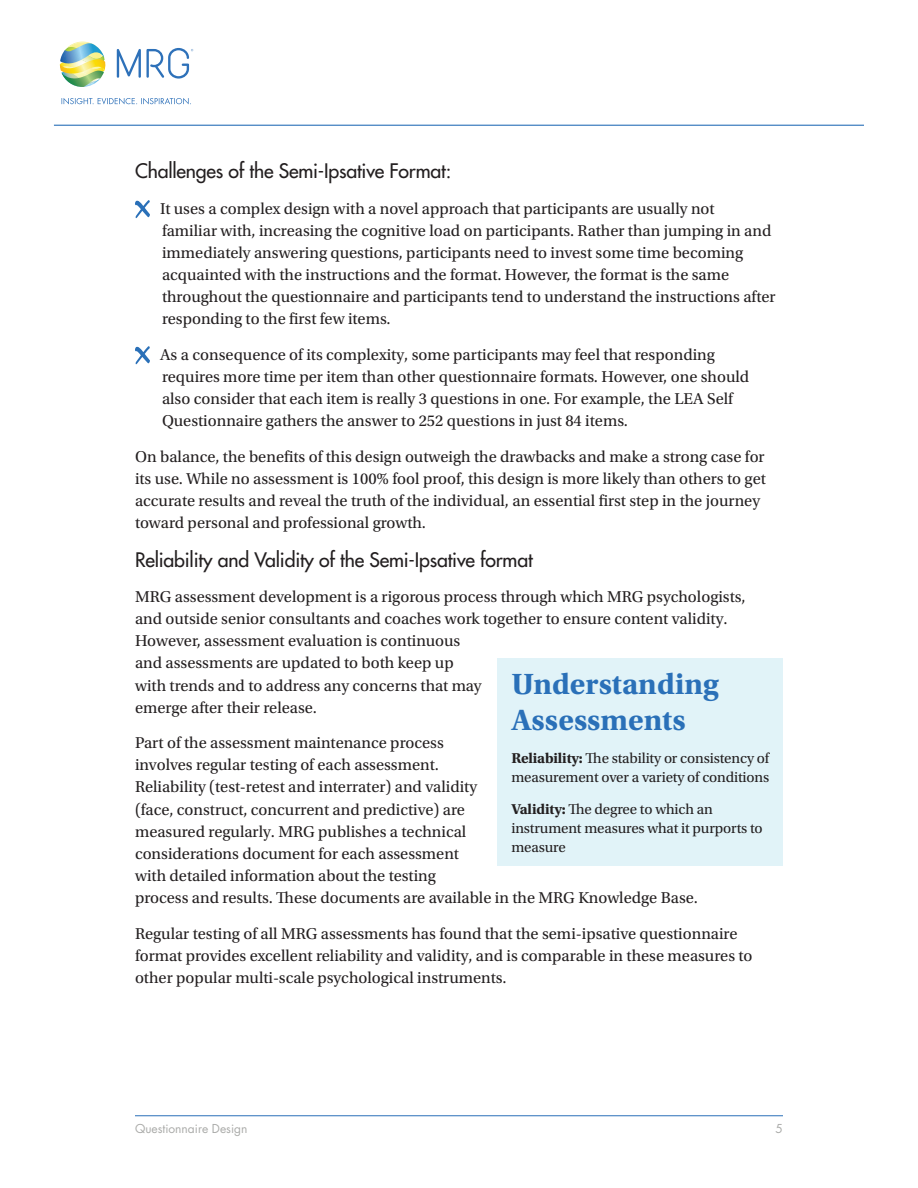
<style>
.page{position:relative;width:918px;height:1188px;background:#fff}
.page>*{position:absolute;margin:0;border:0;box-sizing:border-box;transform-origin:0 0}
.Subheads{font:700 30.75px/36px "Utopia Std";color:#2a70b8}
.Sub_Subheads{font:500 19.5px "Futura Std";letter-spacing:-.01em;color:#231f20}
.Body_Copy{font:16.5px/22px "Utopia Std";color:#231f20}
.New_X_Bullets{font:16.5px/22px "Utopia Std";color:#231f20}
.Body_Copy-2{font:15px/19px "Utopia Std";letter-spacing:-.01em;color:#231f20}
.t1{font:12px "Futura Std";color:#aaaba9}
.s1{font-weight:700}
</style>
<div class="page">
<hr style="left:135px;top:1115px;width:648px;height:1px;background:#2a70b8">
<svg style="left:60px;top:42px;width:45px;height:45px"></svg>
<svg style="left:117px;top:48px;width:76px;height:31px"></svg>
<svg style="left:62px;top:98px;width:129px;height:6px"></svg>
<hr style="left:54px;top:125px;width:810px;height:1px;background:#2a70b8">
<svg style="left:135px;top:200px;width:15px;height:19px"></svg>
<svg style="left:135px;top:346px;width:15px;height:19px"></svg>
<div style="left:498px;top:658px;width:285px;height:208px;background:#e1f3f8"></div>
<p class="Sub_Subheads" style="left:135px;top:159px;width:318px">Challenges of the Semi-Ipsative Format:</p>
<p class="New_X_Bullets" style="left:160px;top:198px;width:617px">It uses a complex design with a novel approach that participants are usually not<br>familiar with, increasing the cognitive load on participants. Rather than jumping in and immediately answering questions, participants need to invest some time becoming acquainted with the instructions and the format. However, the format is the same throughout the questionnaire and participants tend to understand the instructions after responding to the first few items.</p>
<p class="New_X_Bullets" style="left:160px;top:344px;width:591px">As a consequence of its complexity, some participants may feel that responding requires more time per item than other questionnaire formats. However, one should also consider that each item is really 3 questions in one. For example, the LEA Self Questionnaire gathers the answer to 252 questions in just 84 items.</p>
<p class="Body_Copy" style="left:135px;top:446px;width:632px">On balance, the benefits of this design outweigh the drawbacks and make a strong case for its use. While no assessment is 100% fool proof, this design is more likely than others to get accurate results and reveal the truth of the individual, an essential first step in the journey toward personal and professional growth.</p>
<p class="Sub_Subheads" style="left:135px;top:547px;width:399px">Reliability and Validity of the Semi-Ipsative format</p>
<p class="Body_Copy" style="left:135px;top:586px;width:612px">MRG assessment development is a rigorous process through which MRG psychologists, and outside senior consultants and coaches work together to ensure content validity.<br>However, assessment evaluation is continuous<br>and assessments are updated to both keep up<br>with trends and to address any concerns that may<br>emerge after their release.</p>
<p class="Body_Copy" style="left:135px;top:732px;width:564px">Part of the assessment maintenance process<br>involves regular testing of each assessment.<br>Reliability (test-retest and interrater) and validity<br>(face, construct, concurrent and predictive) are<br>measured regularly. MRG publishes a technical<br>considerations document for each assessment<br>with detailed information about the testing<br>process and results. These documents are available in the MRG Knowledge Base.</p>
<p class="Body_Copy" style="left:135px;top:923px;width:619px">Regular testing of all MRG assessments has found that the semi-ipsative questionnaire format provides excellent reliability and validity, and is comparable in these measures to other popular multi-scale psychological instruments.</p>
<p class="Subheads" style="left:511px;top:667px;width:209px">Understanding<br>Assessments</p>
<p class="Body_Copy-2" style="left:511px;top:749px;width:259px"><span class="s1">Reliability:</span> The stability or consistency of measurement over a variety of conditions</p>
<p class="Body_Copy-2" style="left:511px;top:800px;width:253px"><span class="s1">Validity:</span> The degree to which an instrument measures what it purports to measure</p>
<p class="t1" style="left:135px;top:1121px;width:114px">Questionnaire Design</p>
<p class="t1" style="left:776px;top:1121px;width:9px">5</p>
</div>
